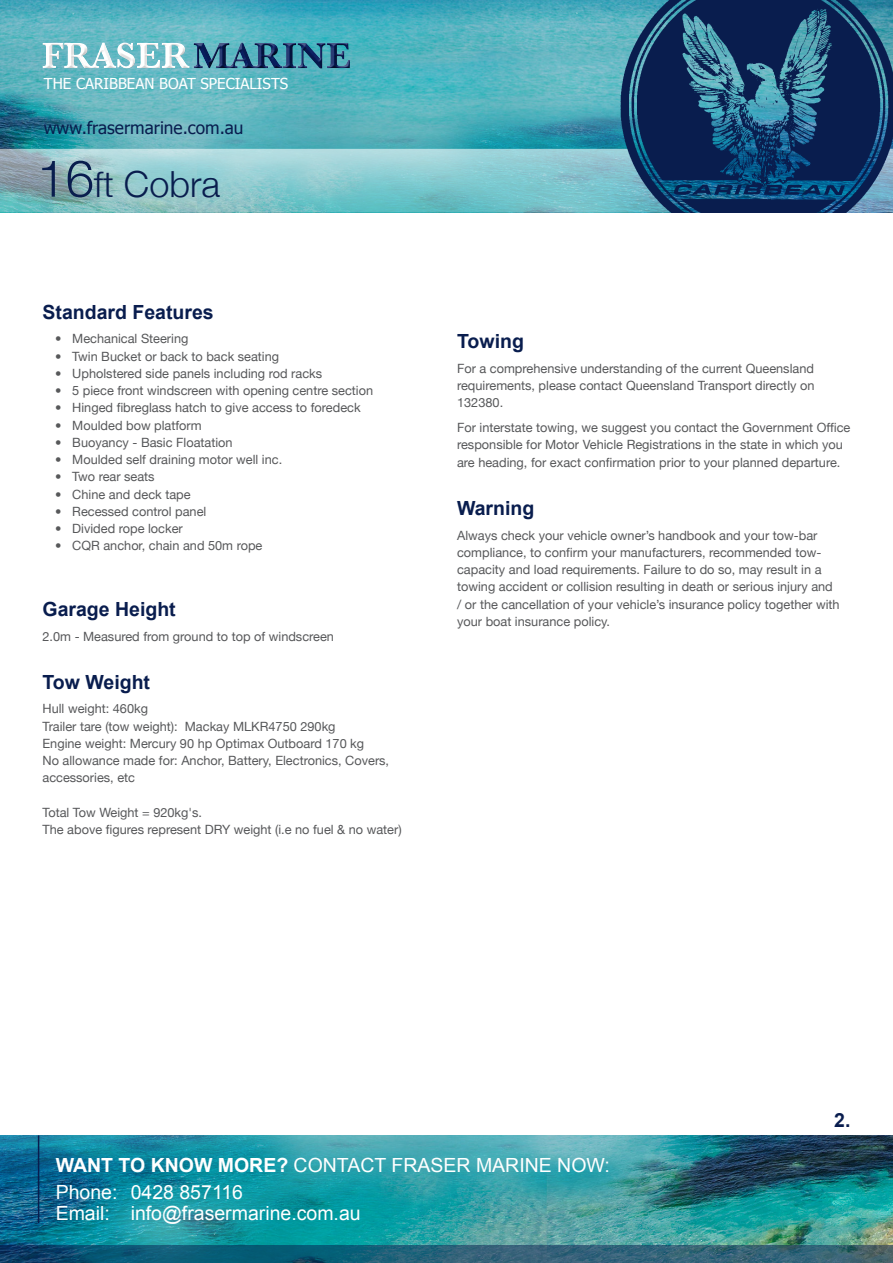
<style>
.page{position:relative;width:893px;height:1263px;background:#fff}
.page>*{position:absolute;margin:0;border:0;box-sizing:border-box;transform-origin:0 0}
.t1{font:300 36px "Helvetica Neue";color:#091d4e}
.t2{font:19.5px "Arial";color:#fff}
.t3{font:700 19.5px "Arial";color:#091d4e}
.t4{font:17.25px "Tahoma";color:#091d4e}
.t5{font:15.15px "Tahoma";color:#fff}
.t6{font:12.75px/17.2px "Helvetica Neue";color:#57585a}
.s1{font-size:51px}
.s2{font-weight:700}
</style>
<div class="page">
<img style="left:0;top:1135px;width:893px;height:111px">
<svg style="left:0;top:1246px;width:893px;height:17px;background:#225d75"></svg>
<img style="left:0;top:0;width:621px;height:149px">
<svg style="left:0;top:149px;width:621px;height:64px;background:#8bc6cb"></svg>
<img style="left:621px;top:0;width:272px;height:213px">
<hr style="left:38px;top:1135px;width:1px;height:88px;background:#091d4e">
<div style="left:41px;top:42px;width:149px;height:27px;background:#231f20;opacity:.3"></div>
<svg style="left:43px;top:43px;width:148px;height:26px"></svg>
<div style="left:191px;top:42px;width:159px;height:27px;background:#231f20;opacity:.9"></div>
<p class="t5" style="left:44px;top:74px;width:246px">THE CARIBBEAN BOAT SPECIALISTS</p>
<p class="t4" style="left:44px;top:117px;width:201px">www.frasermarine.com.au</p>
<p class="t1" style="left:37px;top:162px;width:184px"><span class="s1">16</span>ft Cobra</p>
<p class="t3" style="left:43px;top:299px;width:173px">Standard Features</p>
<p class="t6" style="left:55px;top:330px;width:135px">• Mechanical Steering</p>
<p class="t6" style="left:55px;top:347px;width:225px">• Twin Bucket or back to back seating</p>
<p class="t6" style="left:55px;top:364px;width:268px">• Upholstered side panels including rod racks</p>
<p class="t6" style="left:55px;top:382px;width:319px">• 5 piece front windscreen with opening centre section</p>
<p class="t6" style="left:55px;top:399px;width:307px">• Hinged fibreglass hatch to give access to foredeck</p>
<p class="t6" style="left:55px;top:416px;width:148px">• Moulded bow platform</p>
<p class="t6" style="left:55px;top:433px;width:179px">• Buoyancy - Basic Floatation</p>
<p class="t6" style="left:55px;top:451px;width:228px">• Moulded self draining motor well inc.</p>
<p class="t6" style="left:55px;top:468px;width:101px">• Two rear seats</p>
<p class="t6" style="left:55px;top:485px;width:137px">• Chine and deck tape</p>
<p class="t6" style="left:55px;top:502px;width:153px">• Recessed control panel</p>
<p class="t6" style="left:55px;top:520px;width:129px">• Divided rope locker</p>
<p class="t6" style="left:55px;top:537px;width:209px">• CQR anchor, chain and 50m rope</p>
<p class="t3" style="left:43px;top:596px;width:135px">Garage Height</p>
<p class="t6" style="left:43px;top:627px;width:293px">2.0m - Measured from ground to top of windscreen</p>
<p class="t3" style="left:43px;top:669px;width:109px">Tow Weight</p>
<p class="t6" style="left:43px;top:700px;width:107px">Hull weight: 460kg</p>
<p class="t6" style="left:43px;top:717px;width:295px">Trailer tare (tow weight): Mackay MLKR4750 290kg</p>
<p class="t6" style="left:43px;top:735px;width:348px">Engine weight: Mercury 90 hp Optimax Outboard 170 kg<br>No allowance made for: Anchor, Battery, Electronics, Covers, accessories, etc</p>
<p class="t6" style="left:43px;top:804px;width:161px">Total Tow Weight = 920kg's.</p>
<p class="t6" style="left:43px;top:821px;width:361px">The above figures represent DRY weight (i.e no fuel &amp; no water)</p>
<p class="t3" style="left:457px;top:328px;width:68px">Towing</p>
<p class="t6" style="left:457px;top:359px;width:359px;text-align:justify">For a comprehensive understanding of the current Queensland requirements, please contact Queensland Transport directly on 132380.</p>
<p class="t6" style="left:457px;top:419px;width:395px">For interstate towing, we suggest you contact the Government Office responsible for Motor Vehicle Registrations in the state in which you are heading, for exact confirmation prior to your planned departure.</p>
<p class="t3" style="left:457px;top:495px;width:79px">Warning</p>
<p class="t6" style="left:457px;top:526px;width:384px">Always check your vehicle owner’s handbook and your tow-bar compliance, to confirm your manufacturers, recommended tow&shy;capacity and load requirements. Failure to do so, may result in a towing accident or collision resulting in death or serious injury and / or the cancellation of your vehicle’s insurance policy together with your boat insurance policy.</p>
<p class="t3" style="left:834px;top:1107px;width:18px">2.</p>
<p class="t2" style="left:56px;top:1152px;width:556px"><span class="s2">WANT TO KNOW MORE?</span> CONTACT FRASER MARINE NOW:</p>
<p class="t2" style="left:56px;top:1179px;width:189px">Phone: 0428 857116</p>
<p class="t2" style="left:56px;top:1200px;width:307px">Email: info@frasermarine.com.au</p>
</div>
